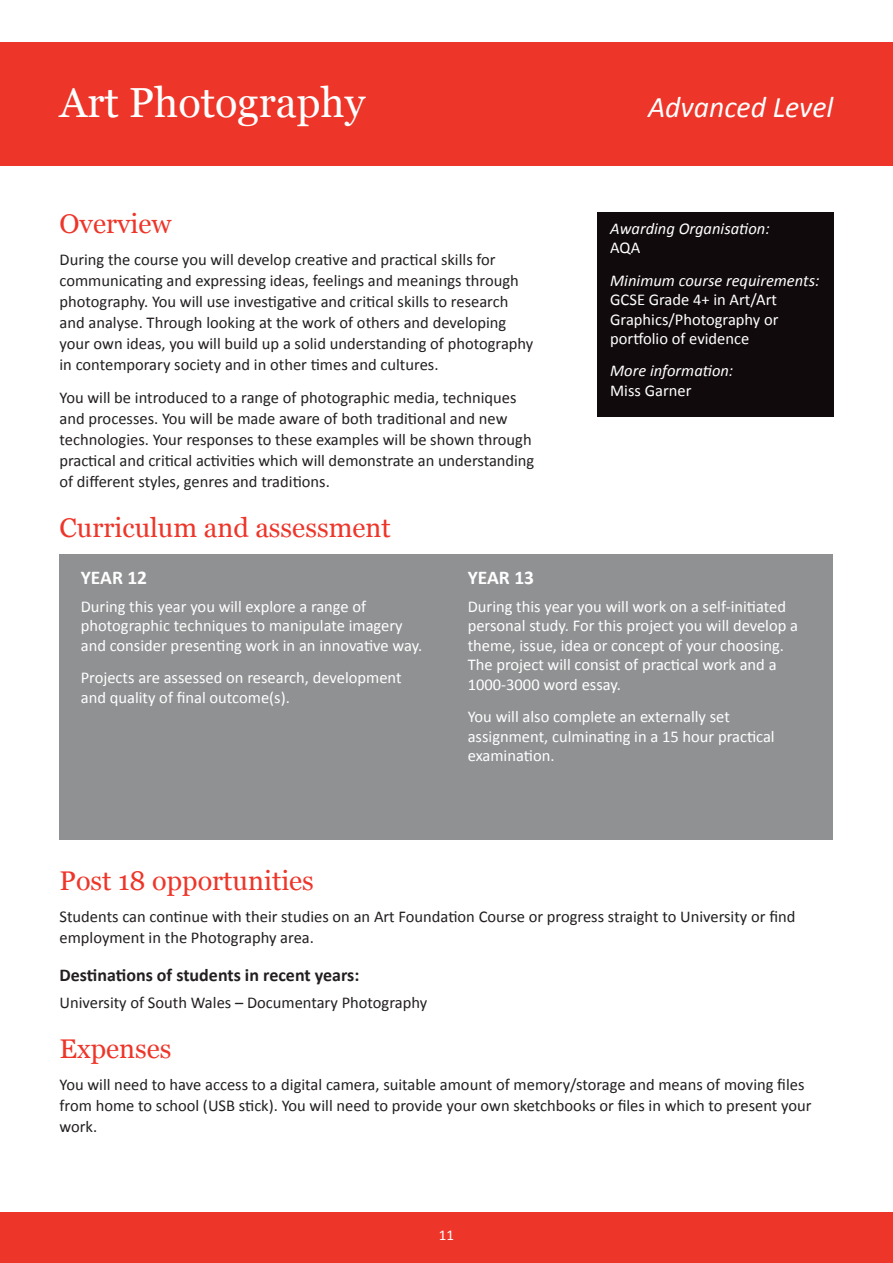
<style>
.page{position:relative;width:893px;height:1263px;background:#fff}
.page>*{position:absolute;margin:0;border:0;box-sizing:border-box;transform-origin:0 0}
.t1{font:42px "Georgia";color:#fff}
.t2{font:italic 30px "Calibri";color:#fff}
.t3{font:27px "Georgia";color:#ee3529}
.t4{font:700 19.5px "Calibri";color:#fff}
.t5{font:700 18px "Calibri";color:#231f20}
.t6{font:16.5px/21px "Calibri";color:#231f20}
.t7{font:16.5px/19.5px "Calibri";color:#fff}
.t8{font:italic 16.5px "Calibri";color:#fff}
.t9{font:15px "Calibri";color:#fff}
</style>
<div class="page">
<div style="left:0;top:1212px;width:893px;height:51px;background:#ee3529"></div>
<div style="left:60px;top:554px;width:773px;height:286px;background:#909193"></div>
<div style="left:0;top:43px;width:893px;height:123px;background:#ee3529"></div>
<div style="left:597px;top:213px;width:236px;height:204px;background:#110a0c"></div>
<h1 class="t1" style="left:60px;top:78px;width:308px">art Photography</h1>
<h2 class="t2" style="left:648px;top:88px;width:187px">Advanced Level</h2>
<h3 class="t3" style="left:60px;top:208px;width:113px">overview</h3>
<p class="t6" style="left:60px;top:249px;width:475px">During the course you will develop creative and practical skills for communicating and expressing ideas, feelings and meanings through photography. You will use investigative and critical skills to research and analyse. Through looking at the work of others and developing your own ideas, you will build up a solid understanding of photography in contemporary society and in other times and cultures.</p>
<p class="t6" style="left:60px;top:387px;width:476px">You will be introduced to a range of photographic media, techniques and processes. You will be made aware of both traditional and new technologies. Your responses to these examples will be shown through practical and critical activities which will demonstrate an understanding of different styles, genres and traditions.</p>
<h3 class="t3" style="left:60px;top:513px;width:333px">curriculum and assessment</h3>
<p class="t8" style="left:610px;top:218px;width:161px">Awarding Organisation:</p>
<p class="t7" style="left:610px;top:238px;width:32px">AQA</p>
<p class="t8" style="left:610px;top:270px;width:211px">Minimum course requirements:</p>
<p class="t7" style="left:610px;top:290px;width:170px;text-align:justify">GCSE Grade 4+ in Art/Art Graphics/Photography or portfolio of evidence</p>
<p class="t8" style="left:610px;top:361px;width:125px">More information:</p>
<p class="t7" style="left:610px;top:380px;width:83px">Miss Garner</p>
<p class="t4" style="left:81px;top:565px;width:68px">YEAR 12</p>
<p class="t7" style="left:81px;top:596px;width:343px">During this year you will explore a range of photographic techniques to manipulate imagery and consider presenting work in an innovative way.</p>
<p class="t7" style="left:81px;top:668px;width:322px">Projects are assessed on research, development and quality of final outcome(s).</p>
<p class="t4" style="left:468px;top:565px;width:68px">YEAR 13</p>
<p class="t7" style="left:468px;top:596px;width:332px">During this year you will work on a self-initiated personal study. For this project you will develop a theme, issue, idea or concept of your choosing.<br>The project will consist of practical work and a 1000-3000 word essay.</p>
<p class="t7" style="left:468px;top:707px;width:308px">You will also complete an externally set assignment, culminating in a 15 hour practical examination.</p>
<h3 class="t3" style="left:60px;top:865px;width:256px">Post 18 opportunities</h3>
<p class="t6" style="left:60px;top:905px;width:737px">Students can continue with their studies on an Art Foundation Course or progress straight to University or find employment in the Photography area.</p>
<p class="t5" style="left:60px;top:963px;width:301px">Destinations of students in recent years:</p>
<p class="t6" style="left:60px;top:992px;width:369px">University of South Wales – Documentary Photography</p>
<h3 class="t3" style="left:60px;top:1033px;width:114px">expenses</h3>
<p class="t6" style="left:60px;top:1073px;width:753px">You will need to have access to a digital camera, suitable amount of memory/storage and means of moving files from home to school (USB stick). You will need to provide your own sketchbooks or files in which to present your work.</p>
<p class="t9" style="left:439px;top:1226px;width:17px">11</p>
</div>
